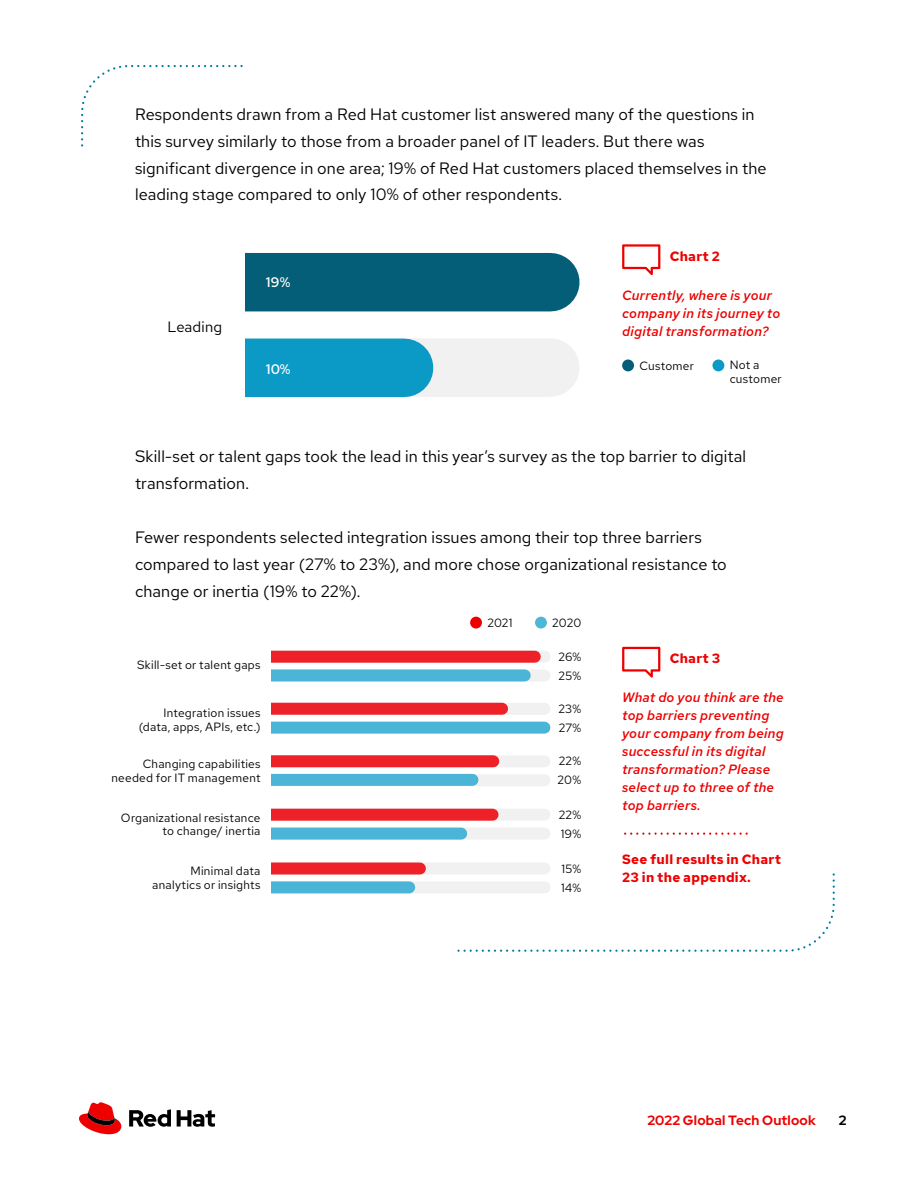
<style>
.page{position:relative;width:918px;height:1188px;background:#fff}
.page>*{position:absolute;margin:0;border:0;box-sizing:border-box;transform-origin:0 0}
.t1{font:16.5px/27px "Red Hat Text";letter-spacing:.005em;color:#000}
.t2{font:15px "Red Hat Text";letter-spacing:.01em;color:#000}
.t3{font:500 13.95px "Red Hat Text";color:#fff}
.t4{font:italic 500 13.5px/18px "Red Hat Text";letter-spacing:.015em;color:#e00}
.t5{font:700 13.5px/18px "Red Hat Text";letter-spacing:.02em;color:#e00}
.t6{font:700 13.5px "Red Hat Display";letter-spacing:.015em;color:#e00}
.t7{font:700 13.5px "Red Hat Display";color:#000}
.t8{font:12px/18.8px "Red Hat Text";letter-spacing:.02em;color:#000}
</style>
<div class="page">
<svg style="left:81px;top:65px;width:162px;height:82px"></svg>
<svg style="left:79px;top:1102px;width:42px;height:32px"></svg>
<svg style="left:129px;top:1109px;width:86px;height:18px"></svg>
<div style="left:248px;top:863px;width:297px;height:12px;background:#f1f1f2"></div>
<div style="left:248px;top:881px;width:297px;height:12px;background:#f1f1f2"></div>
<div style="left:248px;top:809px;width:297px;height:12px;background:#f1f1f2"></div>
<div style="left:248px;top:828px;width:297px;height:12px;background:#f1f1f2"></div>
<div style="left:248px;top:755px;width:297px;height:12px;background:#f1f1f2"></div>
<div style="left:248px;top:774px;width:297px;height:12px;background:#f1f1f2"></div>
<div style="left:248px;top:703px;width:297px;height:12px;background:#f1f1f2"></div>
<svg style="left:535px;top:651px;width:10px;height:12px"></svg>
<svg style="left:525px;top:669px;width:20px;height:12px"></svg>
<div style="left:712px;top:360px;width:12px;height:11px;background:#0b99c5;border-radius:50%"></div>
<div style="left:622px;top:360px;width:12px;height:11px;background:#045e77;border-radius:50%"></div>
<svg style="left:622px;top:244px;width:38px;height:31px"></svg>
<div style="left:535px;top:617px;width:12px;height:12px;background:#4cb7d6;border-radius:50%"></div>
<div style="left:470px;top:617px;width:12px;height:12px;background:#e00;border-radius:50%"></div>
<svg style="left:622px;top:647px;width:38px;height:31px"></svg>
<svg style="left:457px;top:867px;width:378px;height:85px"></svg>
<div style="left:271px;top:703px;width:231px;height:12px;background:#ed2127"></div>
<div style="left:271px;top:881px;width:138px;height:12px;background:#4ab5d6"></div>
<div style="left:271px;top:774px;width:201px;height:12px;background:#4ab5d6"></div>
<div style="left:271px;top:863px;width:149px;height:12px;background:#ed2127"></div>
<div style="left:271px;top:809px;width:222px;height:12px;background:#ed2127"></div>
<div style="left:271px;top:828px;width:190px;height:12px;background:#4ab5d6"></div>
<div style="left:271px;top:755px;width:222px;height:12px;background:#ed2127"></div>
<div style="left:271px;top:722px;width:273px;height:12px;background:#4ab5d6"></div>
<div style="left:271px;top:669px;width:254px;height:12px;background:#4ab5d6"></div>
<div style="left:271px;top:651px;width:264px;height:12px;background:#ed2127"></div>
<div style="left:241px;top:639px;width:30px;height:279px;background:#fff"></div>
<svg style="left:245px;top:338px;width:305px;height:59px;fill:#f1f1f2"></svg>
<div style="left:242px;top:253px;width:308px;height:58px;background:#045e77"></div>
<div style="left:242px;top:339px;width:162px;height:58px;background:#0b99c5"></div>
<svg style="left:625px;top:832px;width:123px;height:3px"></svg>
<p class="t1" style="left:135px;top:100px;width:633px">Respondents drawn from a Red Hat customer list answered many of the questions in this survey similarly to those from a broader panel of IT leaders. But there was significant divergence in one area; 19% of Red Hat customers placed themselves in the leading stage compared to only 10% of other respondents.</p>
<p class="t2" style="left:167px;top:316px;width:56px">Leading</p>
<p class="t3" style="left:266px;top:273px;width:26px">19%</p>
<p class="t3" style="left:266px;top:360px;width:26px">10%</p>
<p class="t5" style="left:670px;top:247px;width:52px">Chart 2</p>
<p class="t4" style="left:622px;top:286px;width:160px">Currently, where is your company in its journey to digital transformation?</p>
<p class="t8" style="left:639px;top:356px;width:56px">Customer</p>
<p class="t8" style="left:730px;top:358px;width:54px;line-height:13.5px">Not a customer</p>
<p class="t1" style="left:135px;top:442px;width:613px">Skill-set or talent gaps took the lead in this year’s survey as the top barrier to digital transformation.</p>
<p class="t1" style="left:135px;top:523px;width:593px">Fewer respondents selected integration issues among their top three barriers compared to last year (27% to 23%), and more chose organizational resistance to change or inertia (19% to 22%).</p>
<p class="t8" style="left:487px;top:613px;width:27px">2021</p>
<p class="t8" style="left:552px;top:613px;width:31px">2020</p>
<p class="t5" style="left:670px;top:649px;width:52px">Chart 3</p>
<p class="t4" style="left:622px;top:688px;width:163px">What do you think are the top barriers preventing your company from being successful in its digital transformation? Please select up to three of the top barriers.</p>
<p class="t8" style="left:558px;top:647px;width:24px">26%<br>25%</p>
<p class="t8" style="left:137px;top:655px;width:125px">Skill-set or talent gaps</p>
<p class="t8" style="left:558px;top:699px;width:24px">23%<br>27%</p>
<p class="t8" style="left:558px;top:752px;width:25px">22%<br>20%</p>
<p class="t8" style="left:139px;top:706px;width:123px;line-height:13.5px;text-align:right">Integration issues (data, apps, APIs, etc.)</p>
<p class="t8" style="left:111px;top:757px;width:151px;line-height:13.5px;text-align:right">Changing capabilities needed for IT management</p>
<p class="t8" style="left:121px;top:810px;width:141px;line-height:13.5px;text-align:right">Organizational resistance to change/ inertia</p>
<p class="t8" style="left:152px;top:864px;width:110px;line-height:13.5px;text-align:right">Minimal data analytics or insights</p>
<p class="t8" style="left:559px;top:805px;width:24px">22%<br>19%</p>
<p class="t8" style="left:561px;top:859px;width:22px">15%<br>14%</p>
<p class="t5" style="left:622px;top:850px;width:160px">See full results in Chart<br>23 in the appendix.</p>
<p class="t6" style="left:647px;top:1112px;width:170px">2022 Global Tech Outlook</p>
<p class="t7" style="left:839px;top:1112px;width:9px">2</p>
</div>
